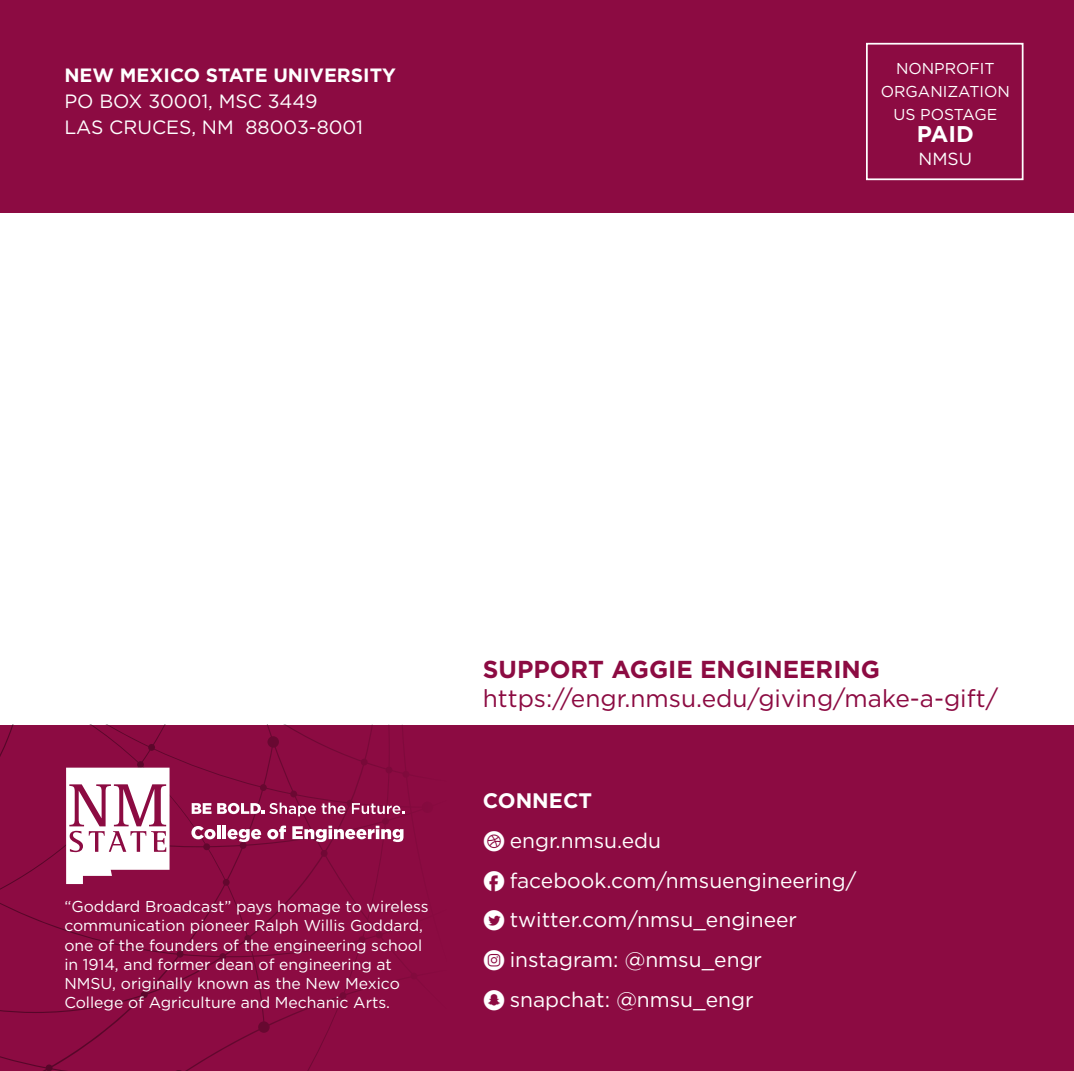
<style>
.page{position:relative;width:1074px;height:1071px;background:#8c0b42}
.page>*{position:absolute;margin:0;border:0;box-sizing:border-box;transform-origin:0 0}
.t1{font:24.5px "Gotham";color:#8c0b42}
.t2{font:700 24.5px "Gotham";color:#8c0b42}
.t3{font:700 22.75px "Gotham";color:#fff}
.t4{font:21px "Gotham";color:#fff}
.t5{font:700 21px "Gotham";color:#fff}
.t6{font:19.25px "Gotham";color:#fff}
.t7{font:700 19.25px "Gotham";color:#fff}
.t8{font:17.5px "Gotham";color:#fff}
.t9{font:15.75px/19.2px "Gotham";color:#fff}
.s1{font-family:"typeecon"}
</style>
<div class="page">
<div style="left:866px;top:43px;width:157px;height:137px;border:2px solid #fff"></div>
<div style="left:0;top:213px;width:1074px;height:511px;background:#fff"></div>
<svg style="left:0;top:724px;width:447px;height:347px"></svg>
<div style="left:137px;top:761px;width:7px;height:7px;background:#5b072b;border-radius:50%"></div>
<div style="left:148px;top:744px;width:7px;height:7px;background:#5c072b;border-radius:50%"></div>
<div style="left:223px;top:879px;width:7px;height:7px;background:#63072e;border-radius:50%"></div>
<div style="left:240px;top:842px;width:6px;height:7px;background:#65072f;border-radius:50%"></div>
<div style="left:203px;top:843px;width:7px;height:7px;background:#61072d;border-radius:50%"></div>
<div style="left:260px;top:784px;width:7px;height:7px;background:#670830;border-radius:50%"></div>
<div style="left:385px;top:767px;width:7px;height:6px;background:#7d093b;border-radius:50%"></div>
<div style="left:402px;top:771px;width:7px;height:7px;background:#810a3c;border-radius:50%"></div>
<svg style="left:347px;top:800px;width:6px;height:7px"></svg>
<div style="left:244px;top:935px;width:7px;height:7px;background:#660830;border-radius:50%"></div>
<div style="left:177px;top:951px;width:6px;height:7px;background:#5e072c;border-radius:50%"></div>
<div style="left:141px;top:991px;width:7px;height:7px;background:#5c072b;border-radius:50%"></div>
<div style="left:359px;top:936px;width:6px;height:7px;background:#770938;border-radius:50%"></div>
<div style="left:339px;top:992px;width:7px;height:7px;background:#740936;border-radius:50%"></div>
<div style="left:410px;top:973px;width:7px;height:6px;background:#820a3d;border-radius:50%"></div>
<div style="left:321px;top:850px;width:7px;height:7px;background:#710835;border-radius:50%"></div>
<div style="left:382px;top:818px;width:7px;height:7px;background:#7c093a;border-radius:50%"></div>
<div style="left:361px;top:759px;width:7px;height:7px;background:#780938;border-radius:50%"></div>
<div style="left:376px;top:932px;width:7px;height:7px;background:#7a0939;border-radius:50%"></div>
<div style="left:219px;top:953px;width:7px;height:7px;background:#63072e;border-radius:50%"></div>
<div style="left:46px;top:1064px;width:7px;height:7px;background:#570629;border-radius:50%"></div>
<div style="left:290px;top:791px;width:7px;height:6px;background:#6b0832;border-radius:50%"></div>
<svg style="left:258px;top:1021px;width:12px;height:12px"></svg>
<div style="left:267px;top:736px;width:12px;height:12px;background:#680831;border-radius:50%"></div>
<div style="left:422px;top:802px;width:11px;height:11px;background:#850a3f;border-radius:50%"></div>
<svg style="left:66px;top:768px;width:103px;height:116px"></svg>
<svg style="left:192px;top:803px;width:19px;height:11px"></svg>
<svg style="left:217px;top:803px;width:128px;height:13px"></svg>
<svg style="left:352px;top:803px;width:52px;height:11px"></svg>
<svg style="left:191px;top:826px;width:29px;height:13px"></svg>
<hr style="left:222px;top:826px;width:4px;height:13px;background:#fff">
<svg style="left:227px;top:829px;width:34px;height:13px"></svg>
<svg style="left:267px;top:826px;width:19px;height:13px"></svg>
<svg style="left:292px;top:826px;width:111px;height:16px"></svg>
<p class="t7" style="left:64px;top:64px;width:333px">NEW MEXICO STATE UNIVERSITY</p>
<p class="t6" style="left:64px;top:89px;width:255px">PO BOX 30001, MSC 3449</p>
<p class="t6" style="left:64px;top:115px;width:300px">LAS CRUCES, NM 88003-8001</p>
<p class="t9" style="left:896px;top:59px;width:100px">NONPROFIT</p>
<p class="t9" style="left:881px;top:81px;width:131px">ORGANIZATION</p>
<p class="t9" style="left:893px;top:104px;width:105px">US POSTAGE</p>
<p class="t3" style="left:917px;top:121px;width:59px">PAID</p>
<p class="t8" style="left:918px;top:148px;width:55px">NMSU</p>
<p class="t9" style="left:64px;top:897px;width:366px">“Goddard Broadcast” pays homage to wireless communication pioneer Ralph Willis Goddard, one of the founders of the engineering school in 1914, and former dean of engineering at NMSU, originally known as the New Mexico College of Agriculture and Mechanic Arts.</p>
<p class="t2" style="left:483px;top:655px;width:399px">SUPPORT AGGIE ENGINEERING</p>
<p class="t1" style="left:483px;top:683px;width:517px">https://engr.nmsu.edu/giving/make-a-gift/</p>
<p class="t5" style="left:483px;top:788px;width:111px">CONNECT</p>
<p class="t4" style="left:483px;top:827px;width:180px"><span class="s1">D</span> engr.nmsu.edu</p>
<p class="t4" style="left:483px;top:867px;width:375px"><span class="s1">F</span> facebook.com/nmsuengineering/</p>
<p class="t4" style="left:483px;top:907px;width:316px"><span class="s1">T</span> twitter.com/nmsu_engineer</p>
<p class="t4" style="left:483px;top:947px;width:281px"><span class="s1">I</span> instagram: @nmsu_engr</p>
<p class="t4" style="left:483px;top:986px;width:272px"><span class="s1">S</span> snapchat: @nmsu_engr</p>
</div>
